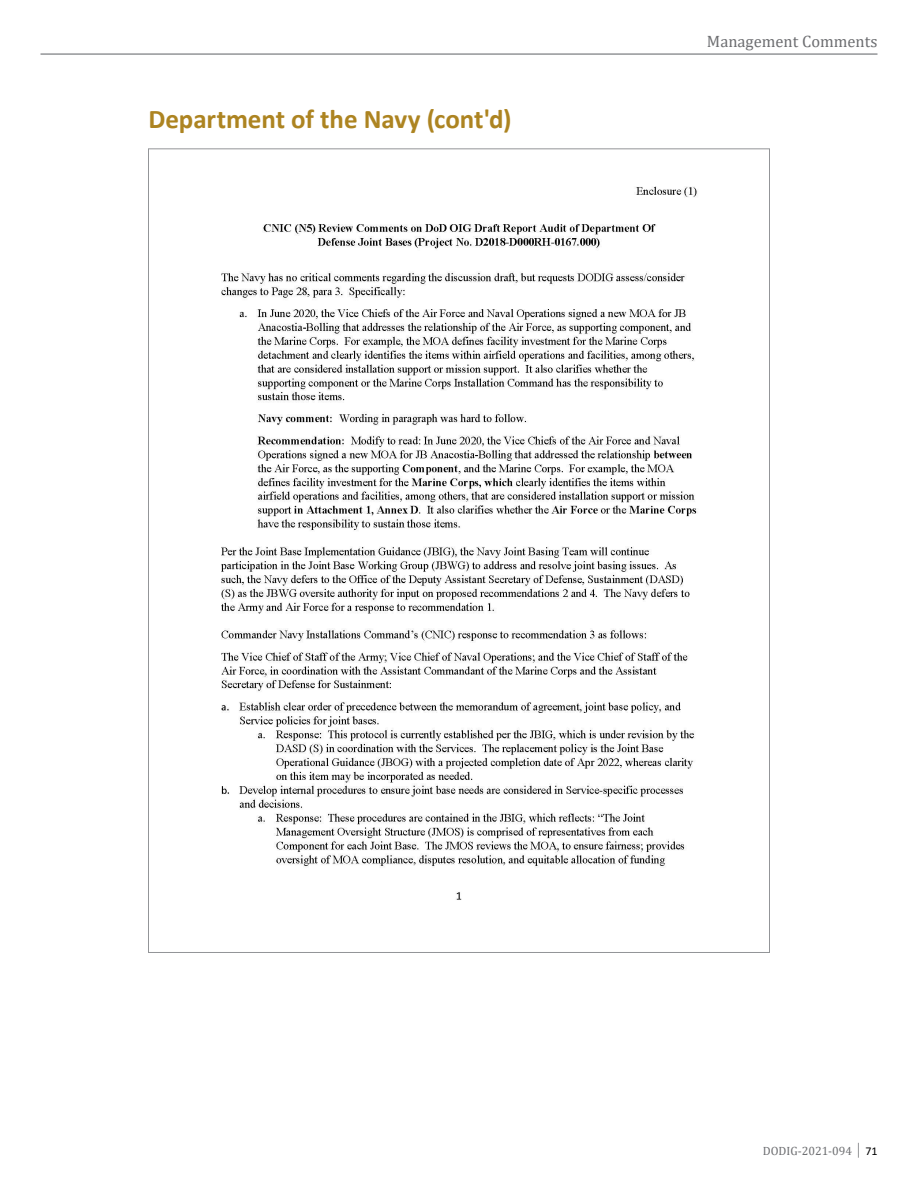
<style>
.page{position:relative;width:918px;height:1188px;background:#fff}
.page>*{position:absolute;margin:0;border:0;box-sizing:border-box;transform-origin:0 0}
.t1{font:700 27px "Calibri";letter-spacing:-.005em;color:#ad8421}
.t2{font:16.5px "Cambria";color:#6d6e71}
.t3{font:12px "Cambria";color:#6d6e71}
.s1{font-family:"Calibri";color:#000}
</style>
<div class="page">
<hr style="left:40px;top:53px;width:838px;height:2px;background:#939598">
<img style="left:221px;top:186px;width:477px;height:714px">
<p class="t1" style="left:148px;top:100px;width:364px">Department of the Navy (cont'd)</p>
<p class="t2" style="left:707px;top:31px;width:172px">Management Comments</p>
<p class="t3" style="left:763px;top:1143px;width:116px">DODIG-2021-094 │ <span class="s1">71</span></p>
</div>
